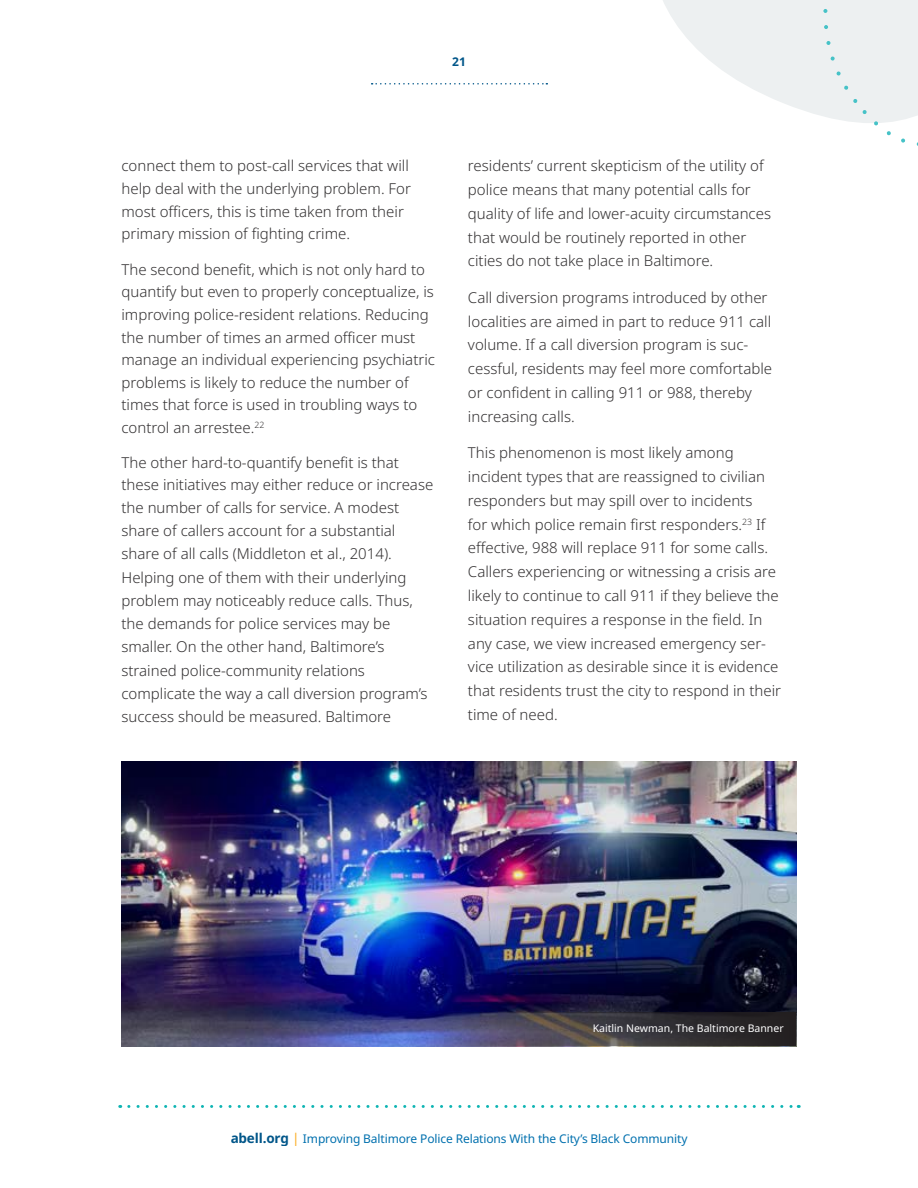
<style>
.page{position:relative;width:918px;height:1188px;background:#fff}
.page>*{position:absolute;margin:0;border:0;box-sizing:border-box;transform-origin:0 0}
.t1{font:300 15px/23.9px "Noto Sans";color:#333132}
.t2{font:12px "Noto Sans";letter-spacing:-.01em;color:#0070ae}
.t3{font:700 12px "Noto Sans";color:#005689}
.t4{font:10.5px "Noto Sans";color:#fff}
.s1{font-weight:700;font-size:13.5px;color:#005689}
.s2{font-size:13.5px;color:#fbaa1e}
</style>
<div class="page">
<svg style="left:372px;top:83px;width:175px;height:2px"></svg>
<svg style="left:129px;top:1105px;width:670px;height:3px"></svg>
<img style="left:122px;top:761px;width:674px;height:251px">
<svg style="left:663px;top:0;width:255px;height:146px"></svg>
<svg style="left:121px;top:1012px;width:675px;height:34px;background:#434360"></svg>
<p class="t3" style="left:452px;top:55px;width:15px">21</p>
<p class="t1" style="left:122px;top:155px;width:291px;line-height:22.6px">connect them to post-call services that will help deal with the underlying problem. For most officers, this is time taken from their primary mission of fighting crime.</p>
<p class="t1" style="left:122px;top:258px;width:315px;line-height:22.5px">The second benefit, which is not only hard to quantify but even to properly conceptualize, is improving police-resident relations. Reducing the number of times an armed officer must manage an individual experiencing psychiatric problems is likely to reduce the number of times that force is used in troubling ways to control an arrestee.<sup>22</sup></p>
<p class="t1" style="left:121px;top:451px;width:313px;line-height:23.1px">The other hard-to-quantify benefit is that these initiatives may either reduce or increase the number of calls for service. A modest share of callers account for a substantial share of all calls (Middleton et al., 2014).<br>Helping one of them with their underlying problem may noticeably reduce calls. Thus, the demands for police services may be smaller. On the other hand, Baltimore’s strained police-community relations complicate the way a call diversion program’s success should be measured. Baltimore</p>
<p class="t1" style="left:468px;top:154px;width:305px">residents’ current skepticism of the utility of police means that many potential calls for quality of life and lower-acuity circumstances that would be routinely reported in other cities do not take place in Baltimore.</p>
<p class="t1" style="left:468px;top:286px;width:306px">Call diversion programs introduced by other localities are aimed in part to reduce 911 call volume. If a call diversion program is suc&shy;cessful, residents may feel more comfortable or confident in calling 911 or 988, thereby increasing calls.</p>
<p class="t1" style="left:468px;top:441px;width:315px">This phenomenon is most likely among incident types that are reassigned to civilian responders but may spill over to incidents<br>for which police remain first responders.<sup>23</sup> If effective, 988 will replace 911 for some calls.<br>Callers experiencing or witnessing a crisis are likely to continue to call 911 if they believe the situation requires a response in the field. In any case, we view increased emergency ser&shy;vice utilization as desirable since it is evidence that residents trust the city to respond in their time of need.</p>
<p class="t4" style="left:593px;top:1023px;width:193px">Kaitlin Newman, The Baltimore Banner</p>
<p class="t2" style="left:230px;top:1131px;width:459px"><span class="s1">abell.org</span> <span class="s2">|</span> Improving Baltimore Police Relations With the City’s Black Community</p>
</div>
